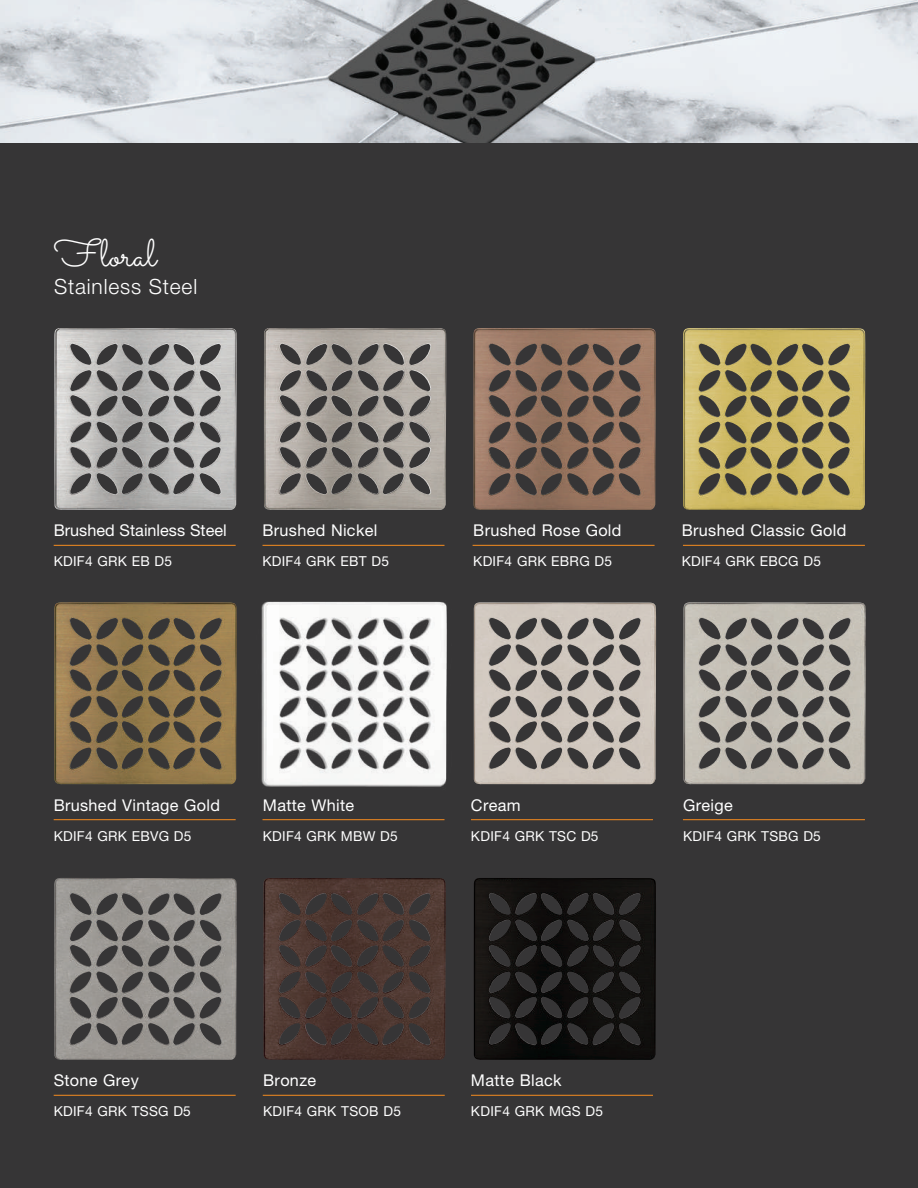
<style>
.page{position:relative;width:918px;height:1188px;background:#363536}
.page>*{position:absolute;margin:0;border:0;box-sizing:border-box;transform-origin:0 0}
.t1{font:38.55px "Sacramento";color:#fff}
.t2{font:300 21px "Helvetica Neue LT Pro";letter-spacing:.04em;color:#fff}
.t3{font:16.2px "Helvetica Neue LT Pro";letter-spacing:.02em;color:#fff}
.t4{font:16.2px "Helvetica Neue LT Pro";color:#fff}
.t5{font:13.8px "Helvetica Neue LT Pro";letter-spacing:.02em;color:#fff}
</style>
<div class="page">
<hr style="left:54px;top:545px;width:182px;height:1px;background:#f68c1f">
<hr style="left:54px;top:819px;width:182px;height:1px;background:#f68c1f">
<hr style="left:54px;top:1095px;width:182px;height:1px;background:#f68c1f">
<hr style="left:263px;top:545px;width:181px;height:1px;background:#f68c1f">
<hr style="left:263px;top:819px;width:181px;height:1px;background:#f68c1f">
<hr style="left:263px;top:1095px;width:182px;height:1px;background:#f68c1f">
<hr style="left:473px;top:545px;width:182px;height:1px;background:#f68c1f">
<hr style="left:683px;top:545px;width:182px;height:1px;background:#f68c1f">
<hr style="left:471px;top:819px;width:182px;height:1px;background:#f68c1f">
<hr style="left:683px;top:819px;width:182px;height:1px;background:#f68c1f">
<hr style="left:471px;top:1095px;width:182px;height:1px;background:#f68c1f">
<img style="left:54px;top:328px;width:183px;height:182px">
<img style="left:54px;top:602px;width:183px;height:183px">
<img style="left:54px;top:878px;width:183px;height:182px">
<img style="left:264px;top:328px;width:182px;height:182px">
<img style="left:261px;top:601px;width:186px;height:186px">
<img style="left:263px;top:878px;width:183px;height:182px">
<img style="left:473px;top:328px;width:183px;height:182px">
<img style="left:683px;top:328px;width:183px;height:182px">
<img style="left:474px;top:602px;width:182px;height:183px">
<img style="left:683px;top:602px;width:183px;height:183px">
<img style="left:474px;top:878px;width:182px;height:182px">
<img style="left:0;top:0;width:918px;height:143px">
<h1 class="t1" style="left:54px;top:231px;width:104px">Floral</h1>
<h2 class="t2" style="left:54px;top:273px;width:145px">Stainless Steel</h2>
<p class="t4" style="left:54px;top:521px;width:175px">Brushed Stainless Steel</p>
<p class="t5" style="left:54px;top:553px;width:120px">KDIF4 GRK EB D5</p>
<p class="t3" style="left:262px;top:521px;width:116px">Brushed Nickel</p>
<p class="t5" style="left:262px;top:553px;width:128px">KDIF4 GRK EBT D5</p>
<p class="t3" style="left:473px;top:521px;width:150px">Brushed Rose Gold</p>
<p class="t5" style="left:473px;top:553px;width:140px">KDIF4 GRK EBRG D5</p>
<p class="t3" style="left:682px;top:521px;width:166px">Brushed Classic Gold</p>
<p class="t5" style="left:682px;top:553px;width:141px">KDIF4 GRK EBCG D5</p>
<p class="t3" style="left:54px;top:795px;width:168px">Brushed Vintage Gold</p>
<p class="t5" style="left:54px;top:828px;width:139px">KDIF4 GRK EBVG D5</p>
<p class="t3" style="left:263px;top:795px;width:93px">Matte White</p>
<p class="t5" style="left:263px;top:828px;width:136px">KDIF4 GRK MBW D5</p>
<p class="t3" style="left:471px;top:795px;width:51px">Cream</p>
<p class="t5" style="left:471px;top:828px;width:129px">KDIF4 GRK TSC D5</p>
<p class="t3" style="left:683px;top:795px;width:51px">Greige</p>
<p class="t5" style="left:683px;top:828px;width:139px">KDIF4 GRK TSBG D5</p>
<p class="t3" style="left:54px;top:1071px;width:87px">Stone Grey</p>
<p class="t5" style="left:54px;top:1103px;width:139px">KDIF4 GRK TSSG D5</p>
<p class="t3" style="left:263px;top:1071px;width:54px">Bronze</p>
<p class="t5" style="left:263px;top:1103px;width:139px">KDIF4 GRK TSOB D5</p>
<p class="t3" style="left:471px;top:1071px;width:92px">Matte Black</p>
<p class="t5" style="left:471px;top:1103px;width:134px">KDIF4 GRK MGS D5</p>
</div>
